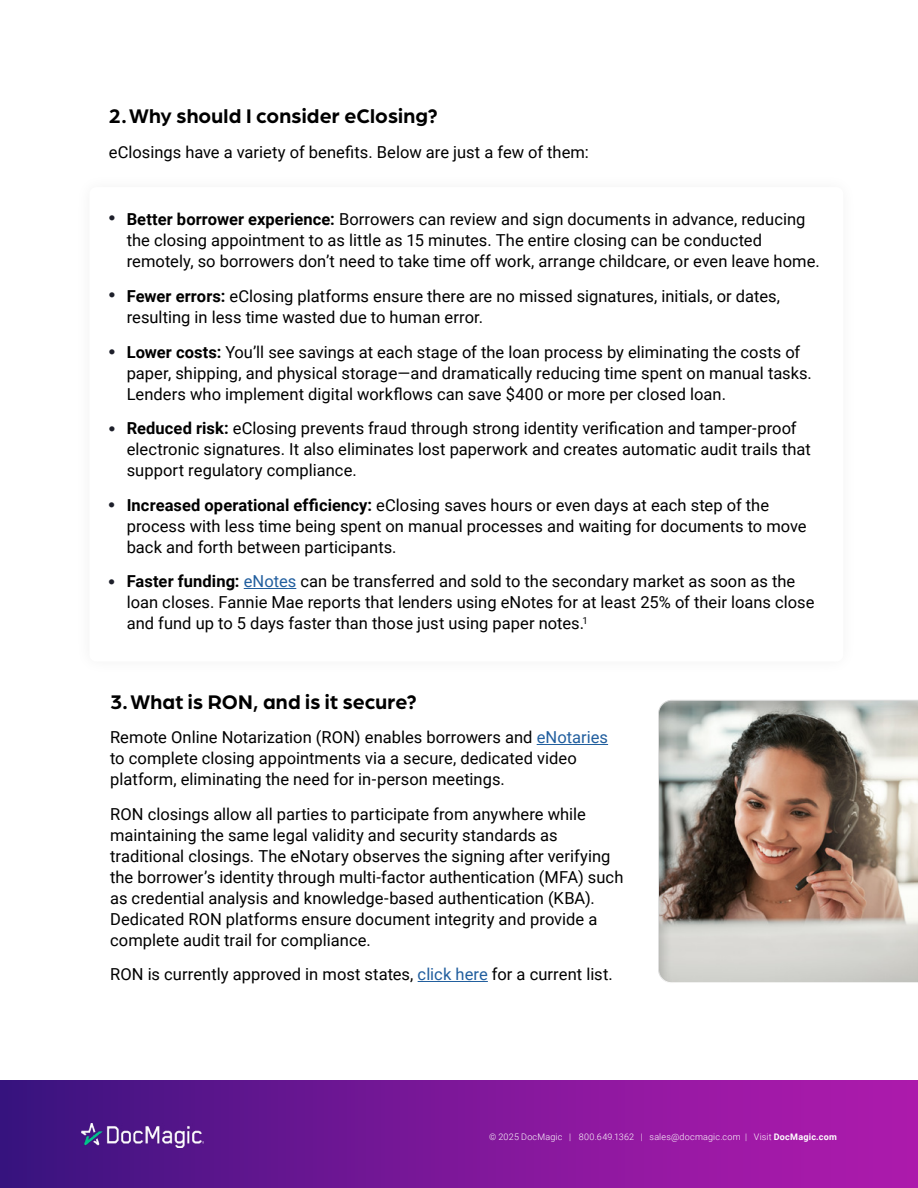
<style>
.page{position:relative;width:918px;height:1188px;background:#fff}
.page>*{position:absolute;margin:0;border:0;box-sizing:border-box;transform-origin:0 0}
.t1{font:700 21px "Arboria";letter-spacing:.01em;color:#000}
.t2{font:500 18px "Arboria";color:#1d1f2a}
.t3{font:16.5px/21px "Roboto";color:#000}
.t4{font:300 9px "Roboto";letter-spacing:.02em;color:#fff}
.s1{font-weight:700}
.s2{color:#215e9e}
</style>
<div class="page">
<div style="left:0;top:1080px;width:918px;height:108px;background:linear-gradient(to right,#3d1481,#b61baf)"></div>
<hr style="left:537px;top:744px;width:71px;height:1px;background:#215e9e">
<hr style="left:418px;top:981px;width:70px;height:1px;background:#215e9e">
<hr style="left:244px;top:588px;width:52px;height:1px;background:#215e9e">
<div style="left:644px;top:687px;width:274px;height:297px;background:#000;opacity:.15"></div>
<img style="left:81px;top:1123px;width:123px;height:24px">
<p class="t1" style="left:109px;top:102px;width:331px">2.Why should I consider eClosing?</p>
<p class="t3" style="left:109px;top:141px;width:482px">eClosings have a variety of benefits. Below are just a few of them:</p>
<p class="t2" style="left:109px;top:205px;width:9px">•</p>
<p class="t2" style="left:109px;top:282px;width:9px">•</p>
<p class="t2" style="left:108px;top:339px;width:9px">•</p>
<p class="t2" style="left:108px;top:416px;width:9px">•</p>
<p class="t2" style="left:108px;top:492px;width:9px">•</p>
<p class="t2" style="left:108px;top:569px;width:9px">•</p>
<p class="t3" style="left:127px;top:208px;width:695px"><span class="s1">Better borrower experience:</span> Borrowers can review and sign documents in advance, reducing the closing appointment to as little as 15 minutes. The entire closing can be conducted remotely, so borrowers don’t need to take time off work, arrange childcare, or even leave home.</p>
<p class="t3" style="left:127px;top:285px;width:655px"><span class="s1">Fewer errors:</span> eClosing platforms ensure there are no missed signatures, initials, or dates, resulting in less time wasted due to human error.</p>
<p class="t3" style="left:127px;top:341px;width:687px"><span class="s1">Lower costs:</span> You’ll see savings at each stage of the loan process by eliminating the costs of paper, shipping, and physical storage—and dramatically reducing time spent on manual tasks.<br>Lenders who implement digital workflows can save $400 or more per closed loan.</p>
<p class="t3" style="left:127px;top:417px;width:686px"><span class="s1">Reduced risk:</span> eClosing prevents fraud through strong identity verification and tamper-proof electronic signatures. It also eliminates lost paperwork and creates automatic audit trails that support regulatory compliance.</p>
<p class="t3" style="left:127px;top:494px;width:681px"><span class="s1">Increased operational efficiency:</span> eClosing saves hours or even days at each step of the process with less time being spent on manual processes and waiting for documents to move back and forth between participants.</p>
<p class="t3" style="left:127px;top:570px;width:689px"><span class="s1">Faster funding:</span> <span class="s2">eNotes</span> can be transferred and sold to the secondary market as soon as the loan closes. Fannie Mae reports that lenders using eNotes for at least 25% of their loans close and fund up to 5 days faster than those just using paper notes.<sup>1</sup></p>
<p class="t1" style="left:110px;top:687px;width:308px">3.What is RON, and is it secure?</p>
<p class="t3" style="left:110px;top:726px;width:499px">Remote Online Notarization (RON) enables borrowers and <span class="s2">eNotaries </span>to complete closing appointments via a secure, dedicated video platform, eliminating the need for in-person meetings.</p>
<p class="t3" style="left:110px;top:803px;width:515px">RON closings allow all parties to participate from anywhere while maintaining the same legal validity and security standards as traditional closings. The eNotary observes the signing after verifying the borrower’s identity through multi-factor authentication (MFA) such as credential analysis and knowledge-based authentication (KBA).<br>Dedicated RON platforms ensure document integrity and provide a complete audit trail for compliance.</p>
<p class="t3" style="left:110px;top:963px;width:504px">RON is currently approved in most states, <span class="s2">click here</span> for a current list.</p>
<p class="t4" style="left:489px;top:1130px;width:349px">© 2025 DocMagic | 800.649.1362 | sales@docmagic.com | Visit <span class="s1">DocMagic.com</span></p>
</div>
